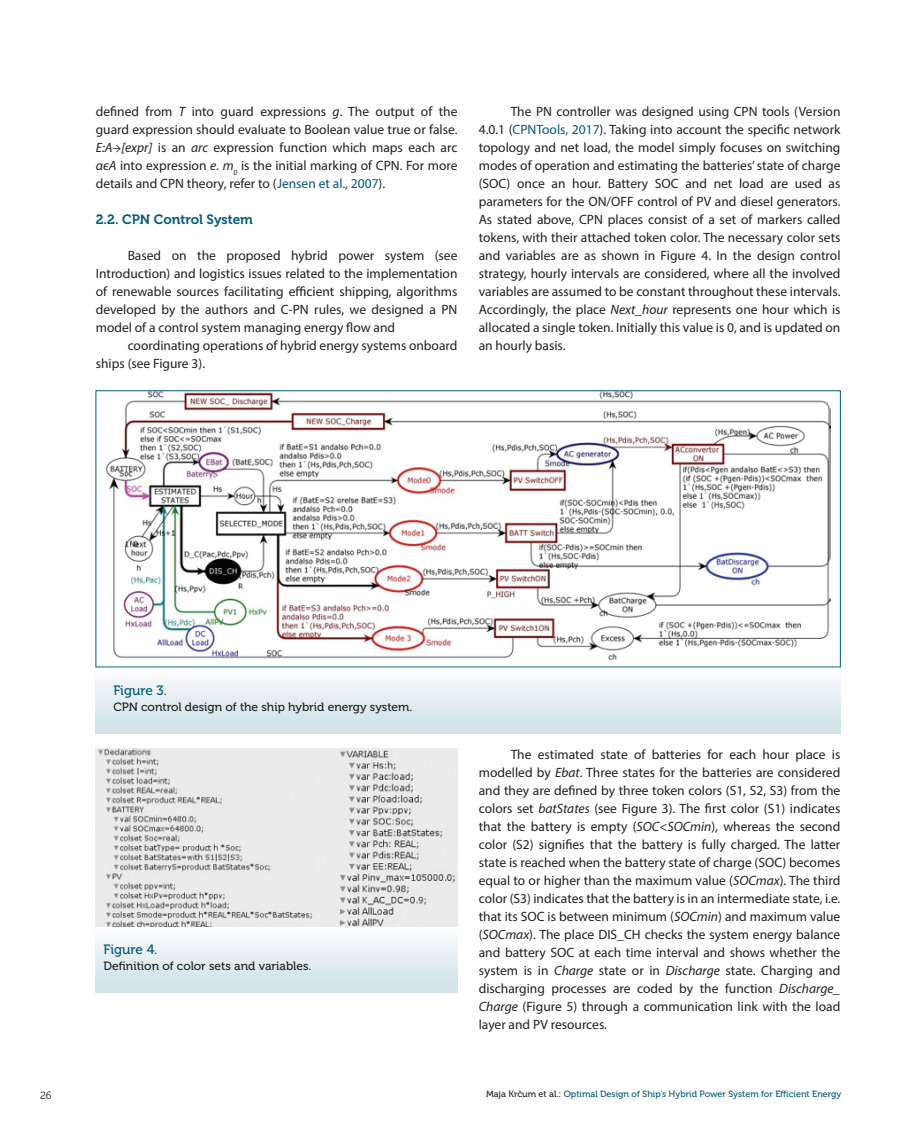
<style>
.page{position:relative;width:915px;height:1127px;background:#fff}
.page>*{position:absolute;margin:0;border:0;box-sizing:border-box;transform-origin:0 0}
.t1{font:13.5px/18px "Myriad Pro";color:#231f20;text-align:justify}
.t2{font:13.5px "Museo 700";color:#00597c}
.t3{font:13.5px "Museo 500";color:#00597c}
.t4{font:12px "Museo 500";color:#231f20}
.t5{font:10.5px "Museo 300";color:#231f20}
.t6{font:9px "Museo 500";color:#00597c}
.s1{font-style:italic}
.s2{font-family:"Minion Pro";font-style:italic}
.s3{color:#00597c}
.s4{color:#231f20}
</style>
<div class="page">
<img style="left:105px;top:393px;width:725px;height:268px">
<div style="left:96px;top:667px;width:744px;height:66px;background:linear-gradient(to bottom,#fdfdfe,#cde1e8)"></div>
<div style="left:95px;top:926px;width:362px;height:67px;background:linear-gradient(to bottom,#fdfdfe,#cce0e8)"></div>
<img style="left:96px;top:748px;width:361px;height:178px">
<p class="t1" style="left:96px;top:103px;width:363px">defined from <span class="s1">T</span> into guard expressions <span class="s1">g</span>. The output of the guard expression should evaluate to Boolean value true or false.<br><span class="s1">E:A</span><span class="s2">→</span><span class="s1">[expr]</span> is an <span class="s1">arc</span> expression function which maps each arc <span class="s1">αєA</span> into expression <span class="s1">e</span>. <span class="s1">m</span><sub>0</sub> is the initial marking of CPN. For more details and CPN theory, refer to (<span class="s3">Jensen et al., 2007</span>).</p>
<p class="t2" style="left:96px;top:212px;width:159px">2.2. CPN Control System</p>
<p class="t1" style="left:96px;top:247px;width:363px;text-indent:32px">Based on the proposed hybrid power system (see Introduction) and logistics issues related to the implementation of renewable sources facilitating efficient shipping, algorithms developed by the authors and C-PN rules, we designed a PN model of a control system managing energy flow and</p>
<p class="t1" style="left:96px;top:337px;width:363px;text-indent:32px">coordinating operations of hybrid energy systems onboard ships (see Figure 3).</p>
<p class="t1" style="left:478px;top:103px;width:363px;text-indent:32px">The PN controller was designed using CPN tools (Version 4.0.1 (<span class="s3">CPNTools, 2017</span>). Taking into account the specific network topology and net load, the model simply focuses on switching modes of operation and estimating the batteries’ state of charge (SOC) once an hour. Battery SOC and net load are used as parameters for the ON/OFF control of PV and diesel generators.<br>As stated above, CPN places consist of a set of markers called tokens, with their attached token color. The necessary color sets and variables are as shown in Figure 4. In the design control strategy, hourly intervals are considered, where all the involved variables are assumed to be constant throughout these intervals.<br>Accordingly, the place <span class="s1">Next_hour</span> represents one hour which is allocated a single token. Initially this value is 0, and is updated on an hourly basis.</p>
<p class="t3" style="left:113px;top:683px;width:55px">Figure 3.</p>
<p class="t4" style="left:113px;top:700px;width:300px">CPN control design of the ship hybrid energy system.</p>
<p class="t3" style="left:103px;top:942px;width:55px">Figure 4.</p>
<p class="t4" style="left:103px;top:960px;width:209px">Definition of color sets and variables.</p>
<p class="t1" style="left:478px;top:745px;width:363px;text-indent:32px">The estimated state of batteries for each hour place is modelled by <span class="s1">Ebat</span>. Three states for the batteries are considered and they are defined by three token colors (S1, S2, S3) from the colors set <span class="s1">batStates</span> (see Figure 3). The first color (S1) indicates that the battery is empty (<span class="s1">SOC&lt;SOCmin</span>), whereas the second color (S2) signifies that the battery is fully charged. The latter state is reached when the battery state of charge (SOC) becomes equal to or higher than the maximum value (<span class="s1">SOCmax</span>). The third color (S3) indicates that the battery is in an intermediate state, i.e. that its SOC is between minimum (<span class="s1">SOCmin</span>) and maximum value (<span class="s1">SOCmax</span>). The place DIS_CH checks the system energy balance and battery SOC at each time interval and shows whether the system is in <span class="s1">Charge</span> state or in <span class="s1">Discharge</span> state. Charging and discharging processes are coded by the function <span class="s1">Discharge_ Charge</span> (Figure 5) through a communication link with the load layer and PV resources.</p>
<p class="t5" style="left:40px;top:1090px;width:13px">26</p>
<p class="t6" style="left:486px;top:1089px;width:357px"><span class="s4">Maja Krčum et al.:</span> Optimal Design of Ship’s Hybrid Power System for Efficient Energy</p>
</div>
